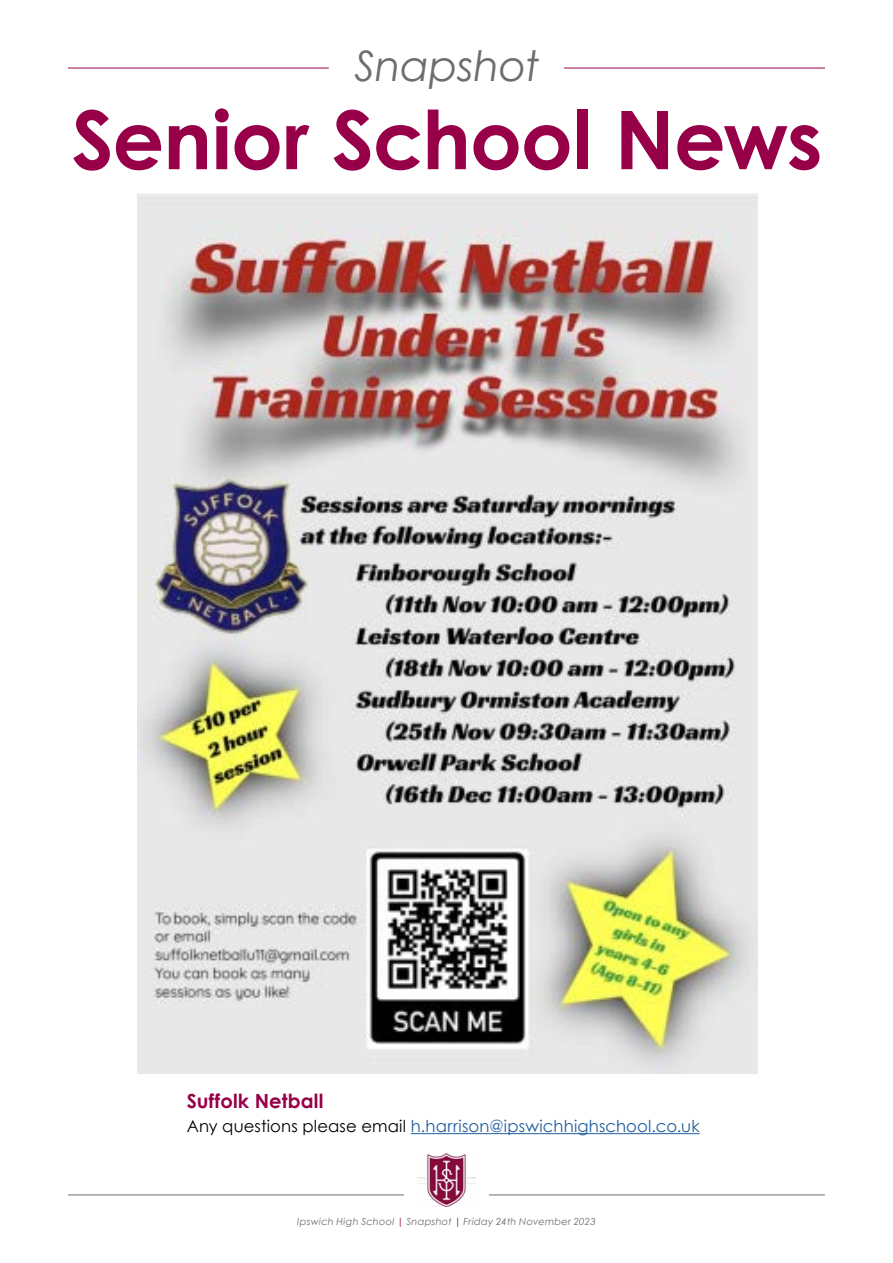
<style>
.page{position:relative;width:893px;height:1263px;background:#fff}
.page>*{position:absolute;margin:0;border:0;box-sizing:border-box;transform-origin:0 0}
.t1{font:700 81px "Century Gothic";letter-spacing:-.01em;color:#970048}
.t2{font:italic 42px "Century Gothic";letter-spacing:-.005em;color:#6d6e6b}
.t3{font:700 19.5px "Century Gothic";letter-spacing:.01em;color:#970048}
.t4{font:16.5px "Century Gothic";letter-spacing:.01em;color:#215e9e}
.t5{font:italic 9.75px "Century Gothic";letter-spacing:.025em;color:#6d6e6b}
.s1{color:#000}
.s2{color:#970048}
</style>
<div class="page">
<hr style="left:68px;top:1194px;width:336px;height:1px;background:#6d6e6b">
<hr style="left:489px;top:1194px;width:336px;height:1px;background:#6d6e6b">
<img style="left:417px;top:1154px;width:58px;height:52px">
<img style="left:138px;top:193px;width:619px;height:881px">
<hr style="left:411px;top:1133px;width:289px;height:1px;background:#215e9e">
<hr style="left:564px;top:68px;width:261px;height:1px;background:#970048">
<hr style="left:68px;top:68px;width:261px;height:1px;background:#970048">
<h2 class="t2" style="left:354px;top:36px;width:187px">Snapshot</h2>
<h1 class="t1" style="left:72px;top:78px;width:752px">Senior School News</h1>
<p class="t3" style="left:187px;top:1086px;width:138px">Suffolk Netball</p>
<p class="t4" style="left:187px;top:1114px;width:514px"><span class="s1">Any questions please email</span> h.harrison@ipswichhighschool.co.uk</p>
<p class="t5" style="left:297px;top:1214px;width:300px">Ipswich High School <span class="s2">|</span> Snapshot <span class="s2">|</span> Friday 24th November 2023</p>
</div>
